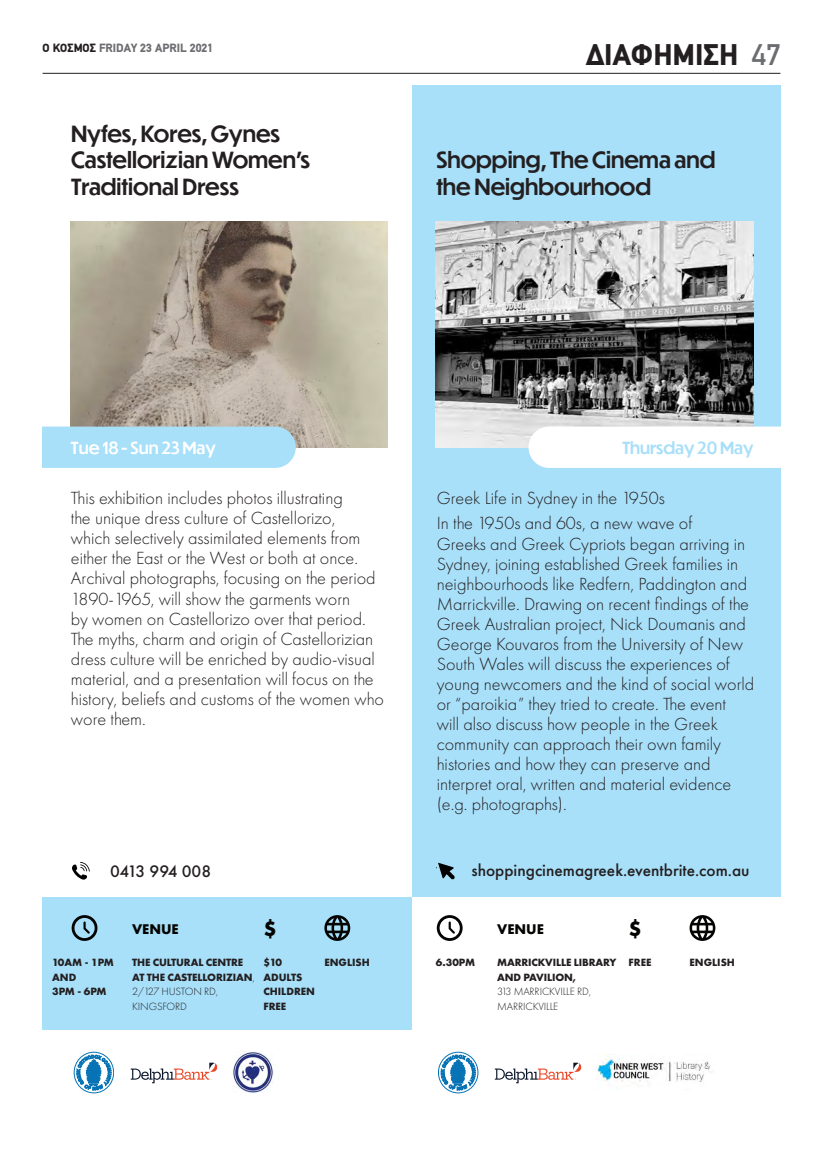
<style>
.page{position:relative;width:823px;height:1149px;background:#fff}
.page>*{position:absolute;margin:0;border:0;box-sizing:border-box;transform-origin:0 0}
.t1{font:900 30px "PF Din Text";color:#231f20}
.t2{font:500 21.9px/26.2px "Dunbar Tall";color:#231f20}
.t3{font:700 21.9px "Futura PT";color:#040503}
.t4{font:300 18.2px/20px "Futura PT";color:#231f20}
.t5{font:500 17.3px "Futura PT";color:#231f20}
.t6{font:500 17.3px "Futura PT";letter-spacing:-.025em;color:#231f20}
.t7{font:500 16.4px "Dunbar Tall";color:#fff}
.t8{font:500 16.4px "Dunbar Tall";color:#a8dff9}
.t9{font:700 14.6px "Futura PT";color:#040503}
.t10{font:900 12px "PF Din Text";color:#6c6d70}
.t11{font:700 10.9px/14.6px "Futura PT";letter-spacing:-.01em;color:#231f20}
.t12{font:300 10.9px/14.6px "Futura PT";color:#231f20}
.s1{color:#231f20}
.s2{font-weight:500;color:#6c6d70}
.s3{font-weight:700}
</style>
<div class="page">
<hr style="left:43px;top:73px;width:737px;height:1px;background:#231f20">
<div style="left:43px;top:896px;width:369px;height:133px;background:#a8dff9"></div>
<div style="left:412px;top:85px;width:368px;height:811px;background:#a8dff9"></div>
<img style="left:71px;top:221px;width:316px;height:226px">
<img style="left:435px;top:221px;width:318px;height:226px">
<div style="left:74px;top:1051px;width:40px;height:41px;border:1px solid #0773b5;border-radius:50%"></div>
<svg style="left:77px;top:1054px;width:34px;height:35px"></svg>
<div style="left:438px;top:1051px;width:40px;height:41px;border:1px solid #0773b5;border-radius:50%"></div>
<svg style="left:440px;top:1054px;width:35px;height:35px"></svg>
<svg style="left:494px;top:1062px;width:86px;height:20px"></svg>
<div style="left:43px;top:426px;width:253px;height:42px;background:#a8dff9"></div>
<div style="left:528px;top:426px;width:252px;height:42px;background:#fff"></div>
<svg style="left:324px;top:915px;width:26px;height:25px"></svg>
<svg style="left:72px;top:915px;width:25px;height:25px"></svg>
<svg style="left:689px;top:915px;width:26px;height:25px"></svg>
<svg style="left:436px;top:915px;width:26px;height:25px"></svg>
<svg style="left:72px;top:861px;width:18px;height:18px"></svg>
<svg style="left:438px;top:862px;width:16px;height:17px"></svg>
<img style="left:233px;top:1051px;width:40px;height:40px">
<svg style="left:131px;top:1062px;width:86px;height:20px"></svg>
<img style="left:596px;top:1054px;width:115px;height:29px">
<p class="t10" style="left:43px;top:40px;width:172px"><span class="s1">Ο ΚΟΣΜΟΣ</span> FRIDAY 23 APRIL 2021</p>
<p class="t2" style="left:71px;top:120px;width:240px">Nyfes, Kores, Gynes<br>Castellorizian Women’s<br>Traditional Dress</p>
<h1 class="t1" style="left:667px;top:37px;width:114px">ΣΠΟΡ <span class="s2">47</span></h1>
<h1 class="t1" style="left:585px;top:37px;width:154px">ΔΙΑΦΗΜΙΣΗ</h1>
<p class="t2" style="left:436px;top:146px;width:280px">Shopping, The Cinema and the Neighbourhood</p>
<p class="t7" style="left:71px;top:435px;width:146px">Tue 18 - Sun 23 May</p>
<p class="t8" style="left:622px;top:435px;width:132px">Thursday 20 May</p>
<p class="t4" style="left:71px;top:488px;width:314px">This exhibition includes photos illustrating<br>the unique dress culture of Castellorizo,<br>which selectively assimilated elements from either the East or the West or both at once.<br>Archival photographs, focusing on the period 1890-1965, will show the garments worn<br>by women on Castellorizo over that period.<br>The myths, charm and origin of Castellorizian dress culture will be enriched by audio-visual material, and a presentation will focus on the history, beliefs and customs of the women who wore them.</p>
<p class="t4" style="left:436px;top:485px;width:257px;line-height:25.2px">Greek Life in Sydney in the 1950s<br>In the 1950s and 60s, a new wave of</p>
<p class="t4" style="left:436px;top:533px;width:319px">Greeks and Greek Cypriots began arriving in Sydney, joining established Greek families in neighbourhoods like Redfern, Paddington and Marrickville. Drawing on recent findings of the Greek Australian project, Nick Doumanis and George Kouvaros from the University of New South Wales will discuss the experiences of young newcomers and the kind of social world or “paroikia” they tried to create. The event<br>will also discuss how people in the Greek community can approach their own family histories and how they can preserve and interpret oral, written and material evidence (e.g. photographs).</p>
<p class="t6" style="left:110px;top:860px;width:103px">0413 994 008</p>
<p class="t5" style="left:471px;top:859px;width:279px">shoppingcinemagreek.eventbrite.com.au</p>
<p class="t9" style="left:132px;top:919px;width:48px">VENUE</p>
<p class="t3" style="left:263px;top:914px;width:15px">$</p>
<p class="t11" style="left:52px;top:954px;width:63px">10AM - 1PM<br>AND<br>3PM - 6PM</p>
<p class="t11" style="left:263px;top:954px;width:53px">$10<br>ADULTS<br>CHILDREN<br>FREE</p>
<p class="t11" style="left:132px;top:954px;width:112px">THE CULTURAL CENTRE</p>
<p class="t11" style="left:324px;top:954px;width:47px">ENGLISH</p>
<p class="t12" style="left:132px;top:969px;width:124px"><span class="s3">AT THE CASTELLORIZIAN</span>,<br>2/127 HUSTON RD,<br>KINGSFORD</p>
<p class="t9" style="left:497px;top:919px;width:48px">VENUE</p>
<p class="t3" style="left:628px;top:914px;width:15px">$</p>
<p class="t11" style="left:435px;top:954px;width:41px">6.30PM</p>
<p class="t11" style="left:497px;top:954px;width:155px">MARRICKVILLE LIBRARY FREE</p>
<p class="t11" style="left:689px;top:954px;width:47px">ENGLISH</p>
<p class="t11" style="left:497px;top:969px;width:80px">AND PAVILION,</p>
<p class="t12" style="left:497px;top:984px;width:95px">313 MARRICKVILLE RD,<br>MARRICKVILLE</p>
</div>
